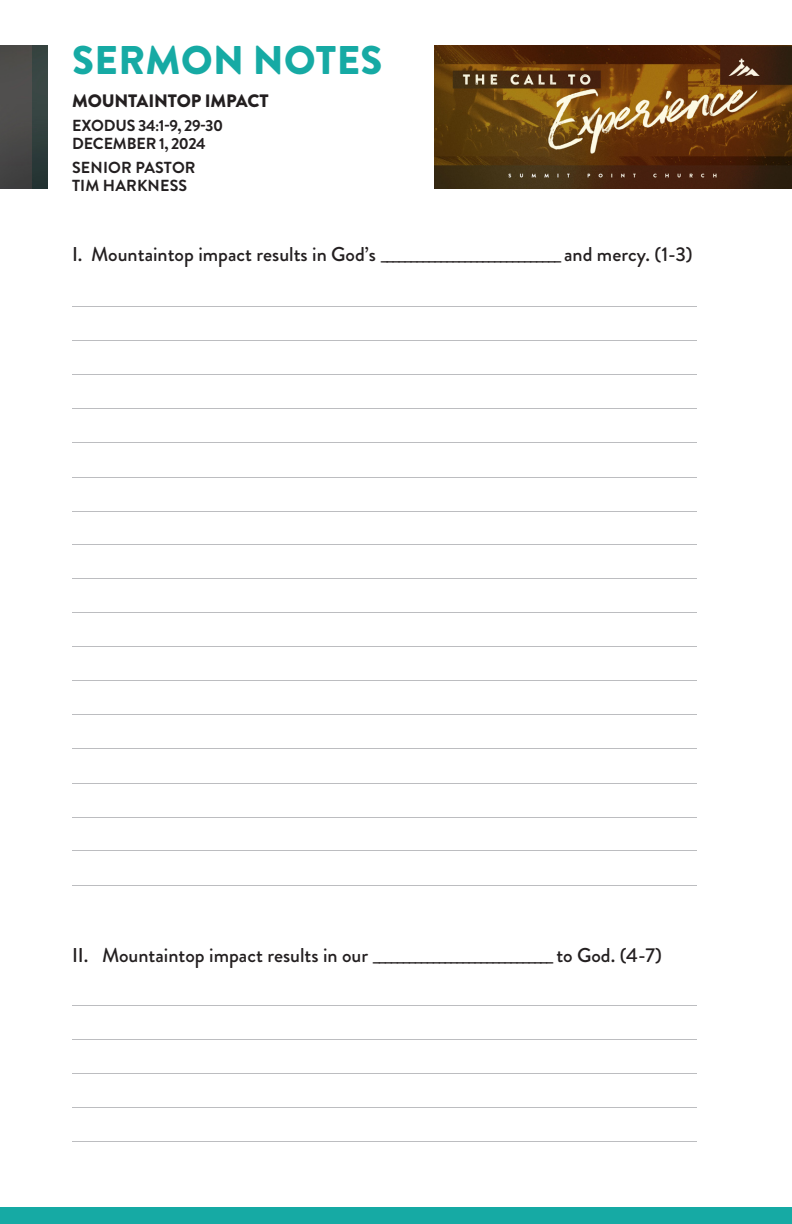
<style>
.page{position:relative;width:792px;height:1224px;background:#fff}
.page>*{position:absolute;margin:0;border:0;box-sizing:border-box;transform-origin:0 0}
.t1{font:900 40px "Brandon Grotesque";letter-spacing:.01em;color:#16aaa4}
.t2{font:500 20px "Brandon Grotesque";color:#231f20}
.t3{font:900 18px "Brandon Grotesque";letter-spacing:-.01em;color:#231f20}
.t4{font:700 16px/24px "Brandon Grotesque";letter-spacing:-.01em;color:#231f20}
.t5{font:700 16px "Brandon Grotesque";letter-spacing:.01em;color:#231f20}
</style>
<div class="page">
<img style="left:0;top:46px;width:48px;height:143px">
<div style="left:0;top:1208px;width:792px;height:16px;background:#16aaa4"></div>
<hr style="left:72px;top:340px;width:625px;height:1px;background:#bcbdc0">
<hr style="left:72px;top:511px;width:625px;height:1px;background:#bcbdc0">
<hr style="left:72px;top:442px;width:625px;height:1px;background:#bcbdc0">
<hr style="left:72px;top:306px;width:625px;height:1px;background:#bcbdc0">
<hr style="left:72px;top:477px;width:625px;height:1px;background:#bcbdc0">
<hr style="left:72px;top:408px;width:625px;height:1px;background:#bcbdc0">
<hr style="left:72px;top:374px;width:625px;height:1px;background:#bcbdc0">
<hr style="left:72px;top:544px;width:625px;height:1px;background:#bcbdc0">
<hr style="left:72px;top:612px;width:625px;height:1px;background:#bcbdc0">
<hr style="left:72px;top:578px;width:625px;height:1px;background:#bcbdc0">
<hr style="left:72px;top:680px;width:625px;height:1px;background:#bcbdc0">
<hr style="left:72px;top:646px;width:625px;height:1px;background:#bcbdc0">
<hr style="left:72px;top:749px;width:625px;height:1px;background:#bcbdc0">
<hr style="left:72px;top:817px;width:625px;height:1px;background:#bcbdc0">
<hr style="left:72px;top:1005px;width:625px;height:1px;background:#bcbdc0">
<hr style="left:72px;top:1141px;width:625px;height:1px;background:#bcbdc0">
<hr style="left:72px;top:1073px;width:625px;height:1px;background:#bcbdc0">
<hr style="left:72px;top:715px;width:625px;height:1px;background:#bcbdc0">
<hr style="left:72px;top:783px;width:625px;height:1px;background:#bcbdc0">
<hr style="left:72px;top:1107px;width:625px;height:1px;background:#bcbdc0">
<hr style="left:72px;top:885px;width:625px;height:1px;background:#bcbdc0">
<hr style="left:72px;top:1039px;width:625px;height:1px;background:#bcbdc0">
<hr style="left:72px;top:851px;width:625px;height:1px;background:#bcbdc0">
<img style="left:435px;top:46px;width:357px;height:143px">
<p class="t1" style="left:72px;top:31px;width:312px">SERMON NOTES</p>
<p class="t3" style="left:72px;top:88px;width:198px">MOUNTAINTOP IMPACT</p>
<p class="t4" style="left:72px;top:114px;width:153px">EXODUS 34:1-9, 29-30</p>
<p class="t4" style="left:72px;top:132px;width:135px">DECEMBER 1, 2024<br>SENIOR PASTOR</p>
<p class="t5" style="left:72px;top:174px;width:117px">TIM HARKNESS</p>
<p class="t2" style="left:72px;top:241px;width:622px">I. Mountaintop impact results in God’s ______________________________ and mercy. (1-3)</p>
<p class="t2" style="left:72px;top:942px;width:591px">II. Mountaintop impact results in our ______________________________ to God. (4-7)</p>
</div>
